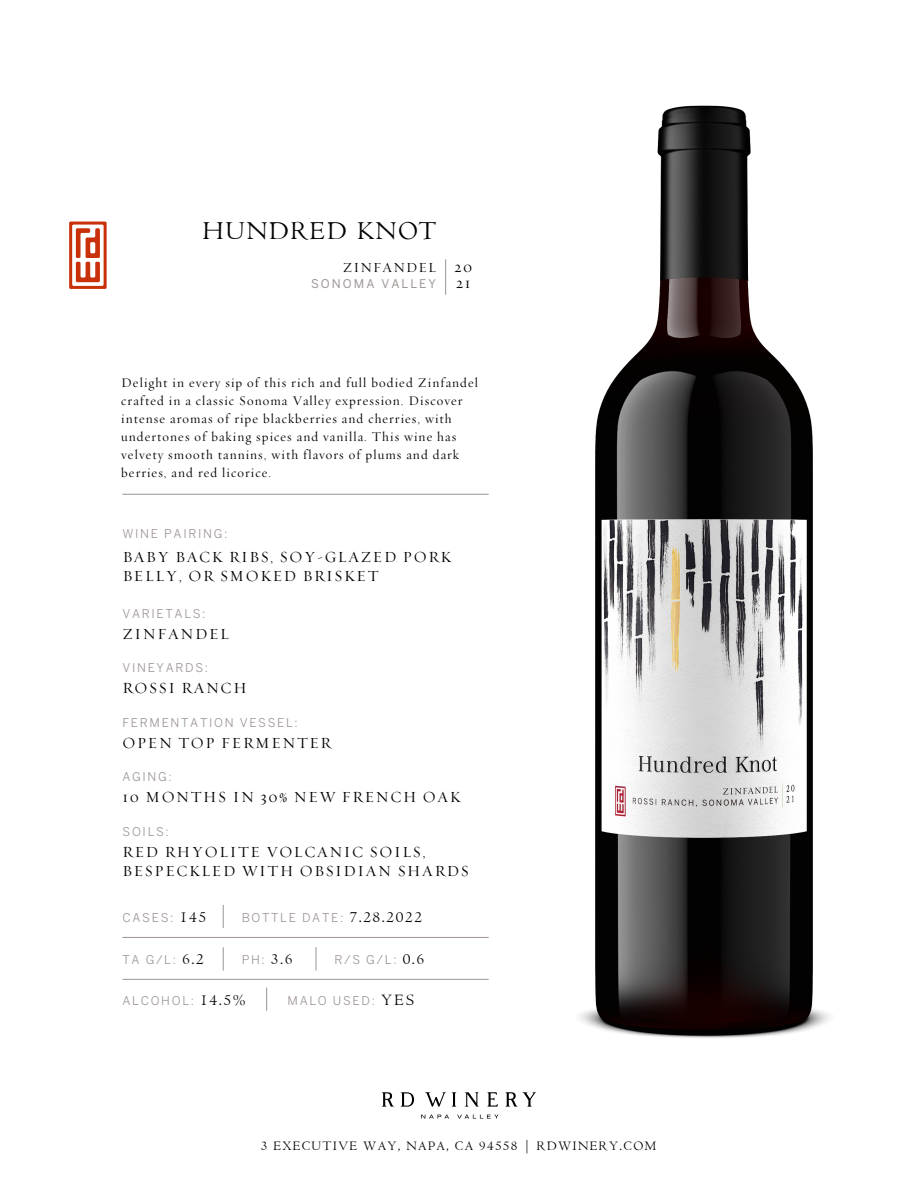
<style>
.page{position:relative;width:918px;height:1188px;background:#fff}
.page>*{position:absolute;margin:0;border:0;box-sizing:border-box;transform-origin:0 0}
.t1{font:26.85px "Centaur";letter-spacing:.075em;color:#000}
.t2{font:15.75px/18.9px "Requiem Display HTF Roman";letter-spacing:.1em;color:#000}
.t3{font:14.25px "Requiem Display HTF Roman";letter-spacing:.075em;color:#000}
.t4{font:13.5px/18px "Requiem Display HTF Roman";letter-spacing:.08em;color:#000}
.t5{font:13.5px "Centaur";letter-spacing:.1em;color:#000}
.t6{font:12px "Benton Sans";letter-spacing:.14em;color:#9d9493}
.t7{font:12px "Benton Sans";letter-spacing:.17em;color:#9d9493}
.s1{font-size:15.75px}
.s2{font-family:"Centaur";font-size:15.75px;color:#000}
.s3{font-family:"Centaur";font-size:16.5px;color:#000}
</style>
<div class="page">
<svg style="left:421px;top:1115px;width:28px;height:4px"></svg>
<svg style="left:457px;top:1115px;width:41px;height:4px"></svg>
<svg style="left:382px;top:1092px;width:12px;height:15px"></svg>
<svg style="left:401px;top:1092px;width:13px;height:15px"></svg>
<svg style="left:425px;top:1092px;width:21px;height:15px"></svg>
<svg style="left:452px;top:1092px;width:4px;height:15px"></svg>
<svg style="left:465px;top:1092px;width:14px;height:15px"></svg>
<svg style="left:487px;top:1092px;width:11px;height:15px"></svg>
<svg style="left:505px;top:1092px;width:31px;height:15px"></svg>
<hr style="left:445px;top:259px;width:1px;height:36px;background:#9d9493">
<svg style="left:69px;top:222px;width:38px;height:67px"></svg>
<svg style="left:223px;top:905px;width:1px;height:23px"></svg>
<svg style="left:223px;top:947px;width:1px;height:23px"></svg>
<svg style="left:316px;top:947px;width:1px;height:23px"></svg>
<hr style="left:122px;top:937px;width:367px;height:1px;background:#9d9493">
<hr style="left:122px;top:979px;width:367px;height:1px;background:#9d9493">
<svg style="left:266px;top:988px;width:1px;height:23px"></svg>
<img style="left:580px;top:105px;width:250px;height:933px">
<hr style="left:122px;top:494px;width:367px;height:1px;background:#9d9493">
<h1 class="t1" style="left:203px;top:214px;width:235px">HUNDRED KNOT</h1>
<p class="t3" style="left:343px;top:259px;width:131px">ZINFANDEL <span class="s1">20</span></p>
<p class="t7" style="left:311px;top:277px;width:127px">SONOMA VALLEY</p>
<p class="t2" style="left:456px;top:274px;width:16px">21</p>
<p class="t4" style="left:121px;top:374px;width:358px">Delight in every sip of this rich and full bodied Zinfandel crafted in a classic Sonoma Valley expression. Discover intense aromas of ripe blackberries and cherries, with undertones of baking spices and vanilla. This wine has velvety smooth tannins, with flavors of plums and dark berries, and red licorice.</p>
<p class="t6" style="left:122px;top:526px;width:106px">WINE PAIRING:</p>
<p class="t2" style="left:123px;top:548px;width:330px">BABY BACK RIBS, SOY-GLAZED PORK<br>BELLY, OR SMOKED BRISKET</p>
<p class="t6" style="left:122px;top:607px;width:85px">VARIETALS:</p>
<p class="t2" style="left:122px;top:625px;width:108px">ZINFANDEL</p>
<p class="t6" style="left:122px;top:661px;width:87px">VINEYARDS:</p>
<p class="t2" style="left:122px;top:679px;width:126px">ROSSI RANCH</p>
<p class="t6" style="left:122px;top:716px;width:177px">FERMENTATION VESSEL:</p>
<p class="t2" style="left:122px;top:734px;width:210px">OPEN TOP FERMENTER</p>
<p class="t6" style="left:122px;top:770px;width:51px">AGING:</p>
<p class="t2" style="left:122px;top:788px;width:340px">10 MONTHS IN 30% NEW FRENCH OAK</p>
<p class="t6" style="left:123px;top:825px;width:48px">SOILS:</p>
<p class="t2" style="left:123px;top:843px;width:348px">RED RHYOLITE VOLCANIC SOILS,<br>BESPECKLED WITH OBSIDIAN SHARDS</p>
<p class="t6" style="left:122px;top:910px;width:85px">CASES: <span class="s2">145</span></p>
<p class="t6" style="left:242px;top:910px;width:182px">BOTTLE DATE: <span class="s2">7.28.2022</span></p>
<p class="t6" style="left:122px;top:953px;width:83px">TA G/L: <span class="s2">6.2</span></p>
<p class="t6" style="left:242px;top:953px;width:52px">PH: <span class="s2">3.6</span></p>
<p class="t6" style="left:334px;top:953px;width:91px">R/S G/L: <span class="s2">0.6</span></p>
<p class="t6" style="left:288px;top:993px;width:128px">MALO USED: <span class="s3">YES</span></p>
<p class="t6" style="left:122px;top:993px;width:125px">ALCOHOL: <span class="s2">14.5%</span></p>
<p class="t5" style="left:261px;top:1138px;width:397px">3 EXECUTIVE WAY, NAPA, CA 94558 | RDWINERY.COM</p>
</div>
